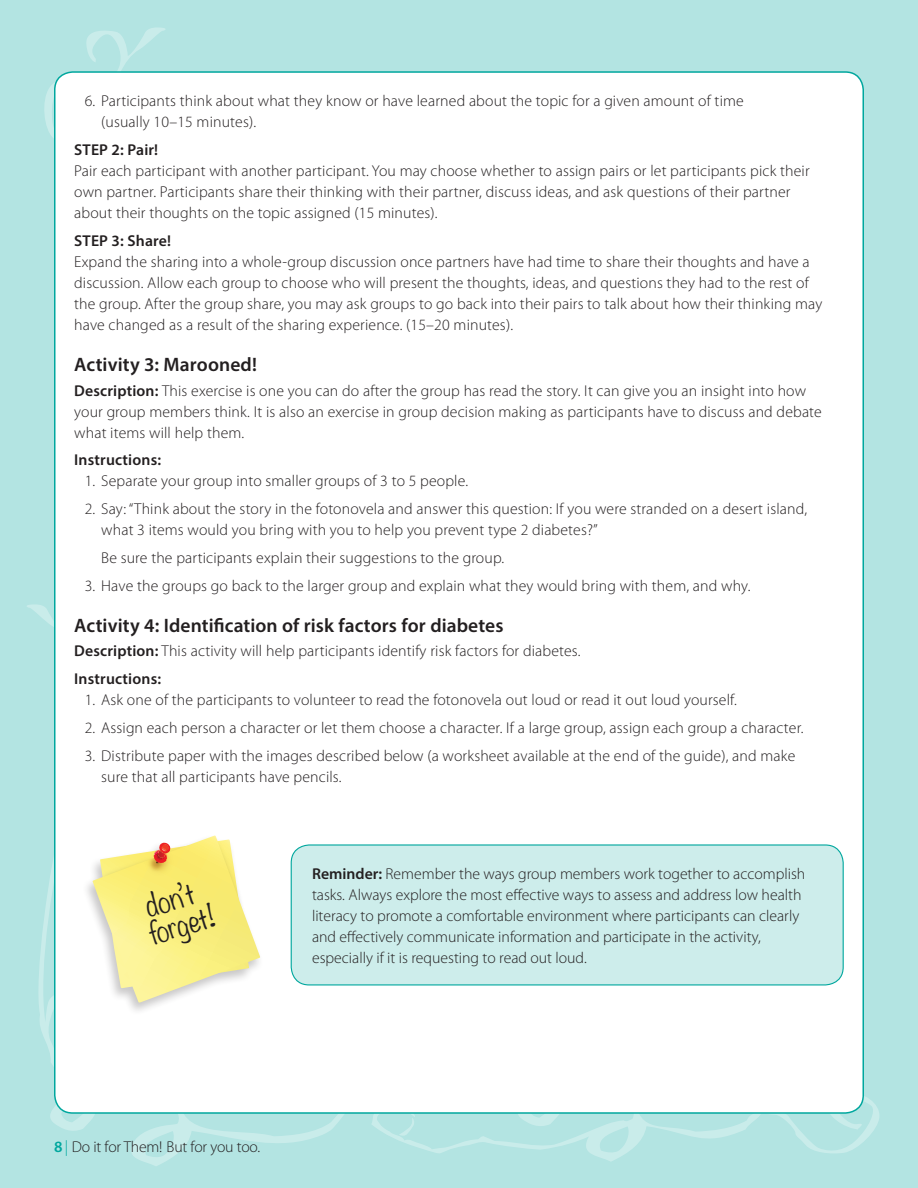
<style>
.page{position:relative;width:918px;height:1188px;background:#b3e4e2}
.page>*{position:absolute;margin:0;border:0;box-sizing:border-box;transform-origin:0 0}
.t1{font:300 27.9px/27.9px "Noteworthy";color:#231f20}
.t2{font:600 19.5px "Myriad Pro";letter-spacing:.005em;color:#231f20}
.Body_1{font:300 15.75px/21px "Myriad Pro";letter-spacing:.01em;color:#231f20}
.Callout_text{font:300 15.75px/21px "Myriad Pro";color:#231f20}
.t3{font:600 15.75px "Myriad Pro";letter-spacing:.01em;color:#231f20}
.Body_1-2{font:300 15.75px "Myriad Pro";letter-spacing:-.01em;color:#231f20}
.s1{font-weight:600}
.s2{font-weight:600;color:#00a79e}
.s3{color:#00a79e}
</style>
<div class="page">
<svg style="left:27px;top:27px;width:317px;height:1139px"></svg>
<svg style="left:372px;top:1096px;width:507px;height:66px"></svg>
<div style="left:55px;top:72px;width:808px;height:1041px;background:#fff;border-radius:18px"></div>
<svg style="left:92px;top:836px;width:169px;height:167px"></svg>
<div style="left:291px;top:845px;width:552px;height:140px;background:#cdedeb;border-radius:18px"></div>
<div style="left:291px;top:844px;width:553px;height:141px;border:1px solid #00a79e;border-radius:18px"></div>
<p class="Body_1" style="left:101px;top:91px;width:644px;text-indent:-16px">6. Participants think about what they know or have learned about the topic for a given amount of time (usually 10–15 minutes).</p>
<h4 class="t3" style="left:74px;top:140px;width:85px">STEP 2: Pair!</h4>
<p class="Body_1" style="left:74px;top:161px;width:737px">Pair each participant with another participant. You may choose whether to assign pairs or let participants pick their own partner. Participants share their thinking with their partner, discuss ideas, and ask questions of their partner about their thoughts on the topic assigned (15 minutes).</p>
<h4 class="t3" style="left:74px;top:230px;width:98px">STEP 3: Share!</h4>
<p class="Body_1" style="left:74px;top:251px;width:750px">Expand the sharing into a whole-group discussion once partners have had time to share their thoughts and have a discussion. Allow each group to choose who will present the thoughts, ideas, and questions they had to the rest of the group. After the group share, you may ask groups to go back into their pairs to talk about how their thinking may have changed as a result of the sharing experience. (15–20 minutes).</p>
<h3 class="t2" style="left:74px;top:352px;width:184px">Activity 3: Marooned!</h3>
<p class="Body_1" style="left:74px;top:380px;width:749px"><span class="s1">Description:</span> This exercise is one you can do after the group has read the story. It can give you an insight into how your group members think. It is also an exercise in group decision making as participants have to discuss and debate what items will help them.</p>
<h4 class="t3" style="left:74px;top:450px;width:88px">Instructions:</h4>
<p class="Body_1" style="left:85px;top:471px;width:385px">1. Separate your group into smaller groups of 3 to 5 people.</p>
<p class="Body_1" style="left:101px;top:499px;width:707px;text-indent:-16px">2. Say: “Think about the story in the fotonovela and answer this question: If you were stranded on a desert island, what 3 items would you bring with you to help you prevent type 2 diabetes?”</p>
<p class="Body_1" style="left:101px;top:547px;width:405px">Be sure the participants explain their suggestions to the group.</p>
<p class="Body_1" style="left:85px;top:575px;width:667px">3. Have the groups go back to the larger group and explain what they would bring with them, and why.</p>
<h3 class="t2" style="left:74px;top:613px;width:431px">Activity 4: Identification of risk factors for diabetes</h3>
<p class="Body_1" style="left:74px;top:641px;width:508px"><span class="s1">Description:</span> This activity will help participants identify risk factors for diabetes.</p>
<h4 class="t3" style="left:74px;top:669px;width:88px">Instructions:</h4>
<p class="Body_1" style="left:85px;top:690px;width:654px">1. Ask one of the participants to volunteer to read the fotonovela out loud or read it out loud yourself.</p>
<p class="Body_1" style="left:85px;top:717px;width:720px">2. Assign each person a character or let them choose a character. If a large group, assign each group a character.</p>
<p class="Body_1" style="left:101px;top:745px;width:696px;text-indent:-16px">3. Distribute paper with the images described below (a worksheet available at the end of the guide), and make sure that all participants have pencils.</p>
<h1 class="t1" style="left:136px;top:894px;width:70px;rotate:-17deg">don’t forget!</h1>
<p class="Callout_text" style="left:312px;top:864px;width:495px"><span class="s1">Reminder:</span> Remember the ways group members work together to accomplish tasks. Always explore the most effective ways to assess and address low health literacy to promote a comfortable environment where participants can clearly and effectively communicate information and participate in the activity, especially if it is requesting to read out loud.</p>
<p class="Body_1-2" style="left:54px;top:1139px;width:208px"><span class="s2">8</span> <span class="s3">|</span> Do it for Them! But for you too.</p>
</div>
